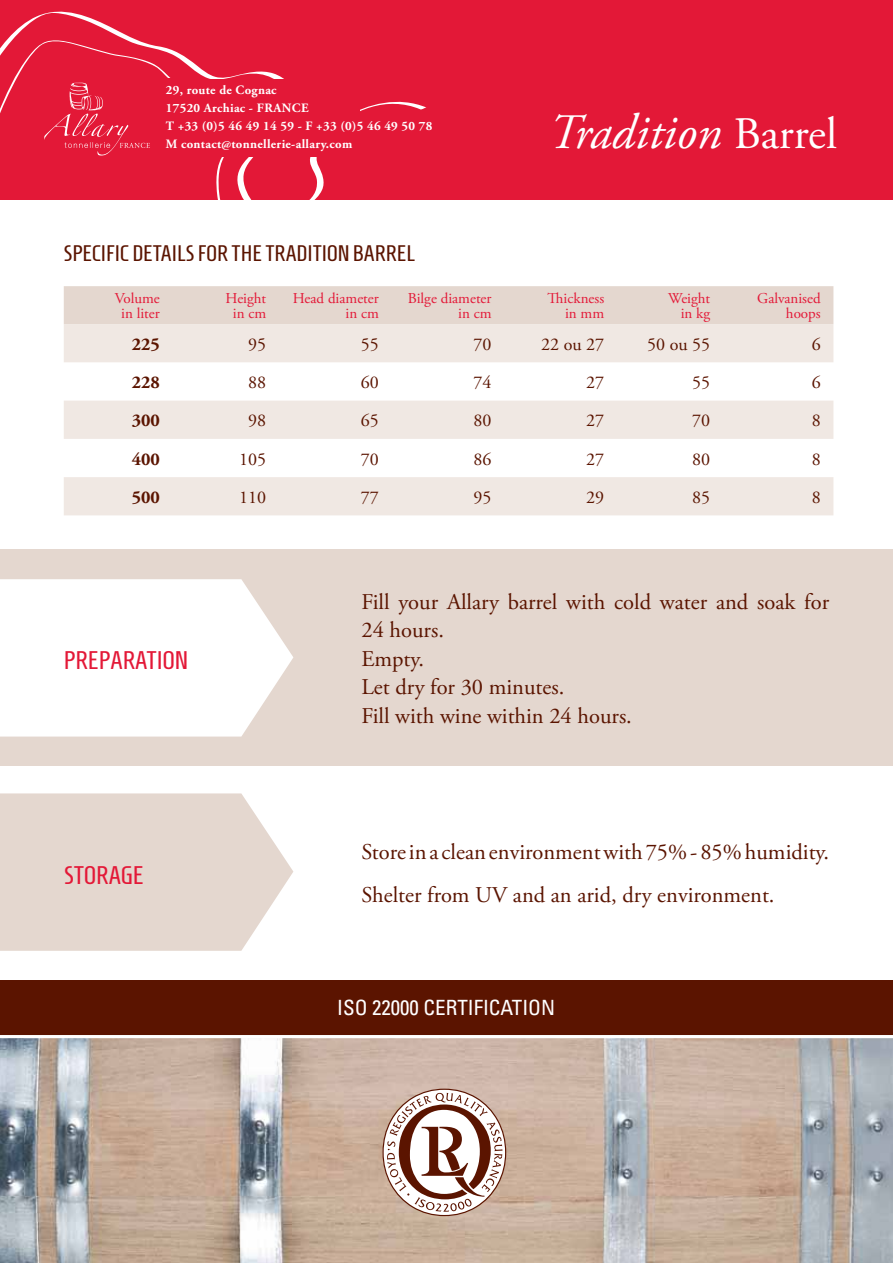
<style>
.page{position:relative;width:893px;height:1263px;background:#fff}
.page>*{position:absolute;margin:0;border:0;box-sizing:border-box;transform-origin:0 0}
.t1{font:italic 49.5px "Adobe Garamond Pro";color:#fff}
.t2{font:25.5px "Homenaje";color:#e31837}
.t3{font:22.5px/28.5px "Adobe Garamond Pro";color:#5b1400}
.t4{font:22.5px "Homenaje";color:#5b1400}
.t5{font:condensed 21px "Univers";color:#fff}
.t6{font:18px "Adobe Garamond Pro";color:#5b1400}
.t7{font:700 18px "Adobe Garamond Pro";color:#5b1400}
.t8{font:15px/15px "Adobe Garamond Pro";color:#e31837;text-align:right}
.t9{font:700 12.75px/18px "Adobe Garamond Pro";letter-spacing:.025em;color:#fff}
.s1{font-style:normal;font-size:45px}
</style>
<div class="page">
<div style="left:0;top:980px;width:893px;height:117px;background:#5b1400"></div>
<div style="left:0;top:549px;width:893px;height:216px;background:#e4d7cf"></div>
<svg style="left:0;top:579px;width:293px;height:157px;background:#fcfbfa"></svg>
<svg style="left:0;top:793px;width:293px;height:158px;background:#e6dad3"></svg>
<svg style="left:0;top:1035px;width:893px;height:228px;background:#bfb0a5"></svg>
<svg style="left:382px;top:1089px;width:124px;height:127px"></svg>
<div style="left:64px;top:286px;width:769px;height:38px;background:#e4d7cf"></div>
<svg style="left:64px;top:324px;width:769px;height:191px;fill:#f0e8e3"></svg>
<div style="left:0;top:0;width:893px;height:200px;background:#e31837"></div>
<svg style="left:10px;top:12px;width:118px;height:24px"></svg>
<svg style="left:0;top:36px;width:427px;height:164px"></svg>
<p class="t9" style="left:166px;top:81px;width:268px">29, route de Cognac<br>17520 Archiac - France<br>T +33 (0)5 46 49 14 59 - F +33 (0)5 46 49 50 78<br>M contact@tonnellerie-allary.com</p>
<h1 class="t1" style="left:548px;top:103px;width:290px">Tradition <span class="s1">Barrel</span></h1>
<p class="t4" style="left:64px;top:241px;width:9px">SPECIFIC</p>
<p class="t4" style="left:132px;top:241px;width:10px">DETAILS</p>
<p class="t4" style="left:198px;top:241px;width:78px">FORTHE TRADITI</p>
<p class="t4" style="left:327px;top:241px;width:37px">ON BARREL</p>
<p class="t8" style="left:115px;top:291px;width:47px;text-align:center">Volume in liter</p>
<p class="t8" style="left:225px;top:291px;width:42px;text-align:center">Height in cm</p>
<p class="t8" style="left:293px;top:291px;width:88px">Head diameter in cm</p>
<p class="t8" style="left:408px;top:291px;width:85px">Bilge diameter in cm</p>
<p class="t8" style="left:548px;top:291px;width:58px">Thickness in mm</p>
<p class="t8" style="left:668px;top:291px;width:44px">Weight in kg</p>
<p class="t8" style="left:757px;top:291px;width:65px">Galvanised hoops</p>
<p class="t7" style="left:132px;top:333px;width:30px">225</p>
<p class="t6" style="left:248px;top:333px;width:19px">95</p>
<p class="t6" style="left:361px;top:333px;width:19px">55</p>
<p class="t6" style="left:473px;top:333px;width:19px">70</p>
<p class="t6" style="left:541px;top:333px;width:64px">22 ou 27</p>
<p class="t6" style="left:647px;top:333px;width:64px">50 ou 55</p>
<p class="t6" style="left:812px;top:333px;width:10px">6</p>
<p class="t7" style="left:132px;top:372px;width:30px">228</p>
<p class="t6" style="left:248px;top:371px;width:19px">88</p>
<p class="t6" style="left:361px;top:371px;width:19px">60</p>
<p class="t6" style="left:473px;top:371px;width:19px">74</p>
<p class="t6" style="left:586px;top:371px;width:19px">27</p>
<p class="t6" style="left:692px;top:371px;width:19px">55</p>
<p class="t6" style="left:812px;top:371px;width:10px">6</p>
<p class="t7" style="left:132px;top:410px;width:30px">300</p>
<p class="t6" style="left:248px;top:410px;width:19px">98</p>
<p class="t6" style="left:361px;top:410px;width:19px">65</p>
<p class="t6" style="left:474px;top:410px;width:19px">80</p>
<p class="t6" style="left:586px;top:410px;width:19px">27</p>
<p class="t6" style="left:692px;top:410px;width:19px">70</p>
<p class="t6" style="left:812px;top:410px;width:10px">8</p>
<p class="t7" style="left:132px;top:448px;width:30px">400</p>
<p class="t6" style="left:239px;top:448px;width:28px">105</p>
<p class="t6" style="left:361px;top:448px;width:19px">70</p>
<p class="t6" style="left:474px;top:448px;width:19px">86</p>
<p class="t6" style="left:586px;top:448px;width:19px">27</p>
<p class="t6" style="left:692px;top:448px;width:19px">80</p>
<p class="t6" style="left:812px;top:448px;width:10px">8</p>
<p class="t7" style="left:132px;top:487px;width:30px">500</p>
<p class="t6" style="left:239px;top:486px;width:28px">110</p>
<p class="t6" style="left:361px;top:486px;width:19px">77</p>
<p class="t6" style="left:474px;top:486px;width:19px">95</p>
<p class="t6" style="left:586px;top:486px;width:19px">29</p>
<p class="t6" style="left:692px;top:486px;width:19px">85</p>
<p class="t6" style="left:812px;top:486px;width:10px">8</p>
<p class="t2" style="left:64px;top:646px;width:12px">PREPARATI</p>
<p class="t2" style="left:163px;top:646px;width:24px">ON</p>
<p class="t2" style="left:64px;top:861px;width:81px">STORAGe</p>
<p class="t3" style="left:361px;top:588px;width:469px">Fill your Allary barrel with cold water and soak for<br>24 hours.<br>Empty.<br>Let dry for 30 minutes.<br>Fill with wine within 24 hours.</p>
<p class="t3" style="left:361px;top:831px;width:469px;line-height:43.5px">Store in a clean environment with 75% - 85% humidity.<br>Shelter from UV and an arid, dry environment.</p>
<p class="t5" style="left:337px;top:994px;width:219px">ISO 22000 CERTI FICATIO N</p>
</div>
